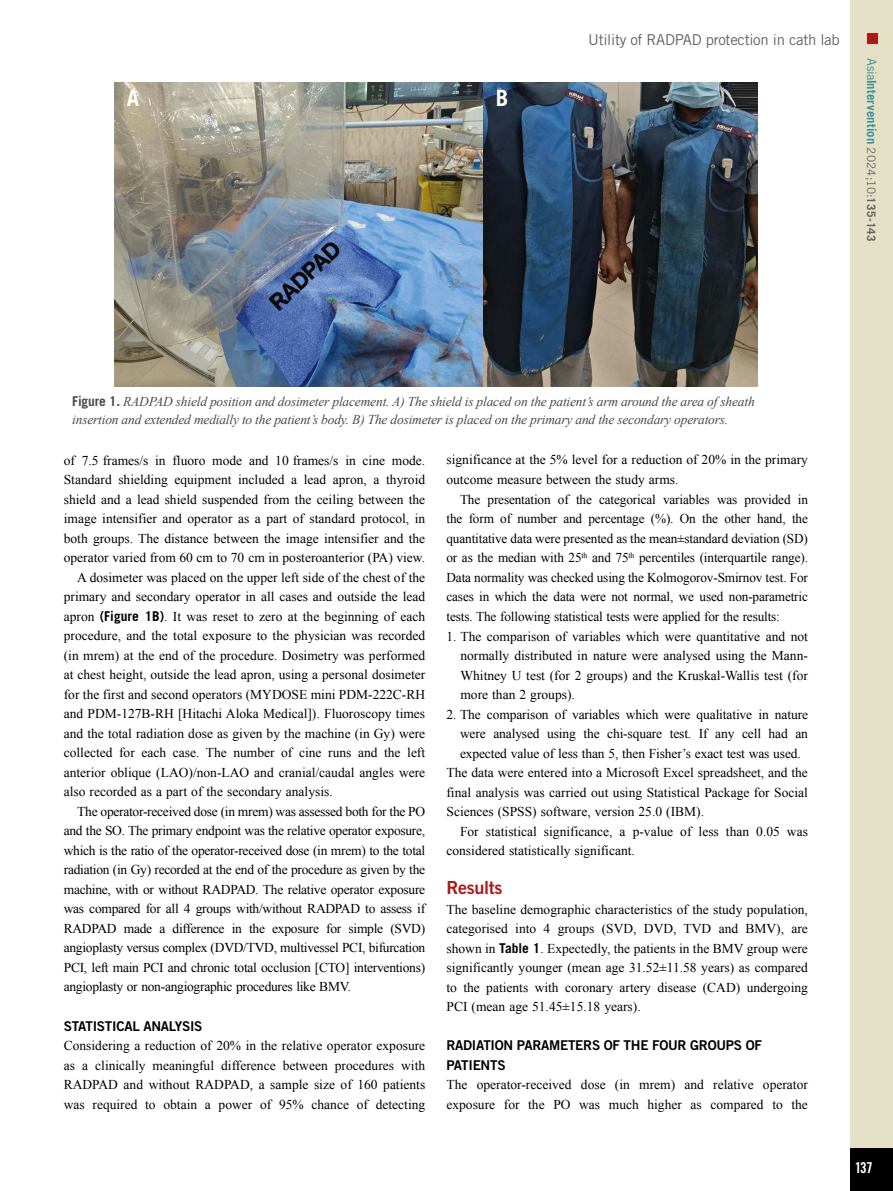
<style>
.page{position:relative;width:893px;height:1191px;background:#fff}
.page>*{position:absolute;margin:0;border:0;box-sizing:border-box;transform-origin:0 0}
.t1{font:700 22.5px "Trade Gothic LT Std";color:#fff}
.t2{font:18px "Trade Gothic LT Std Bd 2";letter-spacing:-.02em;color:#a91b18}
.t3{font:15px "Trade Gothic LT Std";letter-spacing:-.02em;color:#646363}
.t4{font:15px "Trade Gothic LT Std Bd Cn 20";color:#fff}
.t5{font:13.5px/19.5px "Times New Roman";color:#000;text-align:justify}
.t6{font:13.5px "Times New Roman";letter-spacing:-.02em;color:#000}
.t7{font:italic 13.5px/18px "Times New Roman";letter-spacing:-.015em;color:#4a4a49}
.t8{font:13.5px/19.5px "Trade Gothic LT Std Bd 2";letter-spacing:-.02em;color:#000}
.t9{font:700 12.75px "Trade Gothic LT Std";letter-spacing:.005em;color:#418f9b}
.s1{font-weight:400}
.s2{font-weight:400;font-size:11.7px;color:#646363}
.s3{font-size:11.7px;color:#646363}
.s4{font-family:"Trade Gothic LT Std";font-weight:700;font-style:normal}
.s5{font-family:"Trade Gothic LT Std";font-weight:700}
</style>
<div class="page">
<div style="left:850px;top:0;width:43px;height:1191px;background:#e4e0c5"></div>
<div style="left:850px;top:1148px;width:43px;height:43px;background:#000"></div>
<div style="left:867px;top:34px;width:11px;height:10px;background:#a91b18"></div>
<img style="left:115px;top:83px;width:369px;height:303px">
<img style="left:484px;top:83px;width:273px;height:303px">
<h1 class="t1" style="left:127px;top:84px;width:14px">A</h1>
<h1 class="t1" style="left:496px;top:84px;width:14px">B</h1>
<p class="t3" style="left:588px;top:30px;width:253px">Utility of RADPAD protection in cath lab</p>
<p class="t9" style="left:879px;top:58px;width:185px;rotate:90deg"><span class="s1">Asia</span>Intervention <span class="s2">2024;10:</span><span class="s3">135-143</span></p>
<p class="t7" style="left:72px;top:392px;width:684px"><span class="s4">Figure 1.</span> RADPAD shield position and dosimeter placement. A) The shield is placed on the patient’s arm around the area of sheath insertion and extended medially to the patient’s body. B) The dosimeter is placed on the primary and the secondary operators.</p>
<p class="t5" style="left:64px;top:450px;width:363px">of 7.5 frames/s in fluoro mode and 10 frames/s in cine mode.</p>
<p class="t5" style="left:64px;top:470px;width:363px">Standard shielding equipment included a lead apron, a thyroid</p>
<p class="t5" style="left:64px;top:489px;width:363px">shield and a lead shield suspended from the ceiling between the</p>
<p class="t5" style="left:64px;top:509px;width:363px">image intensifier and operator as a part of standard protocol, in</p>
<p class="t5" style="left:64px;top:528px;width:363px">both groups. The distance between the image intensifier and the</p>
<p class="t5" style="left:64px;top:548px;width:363px">operator varied from 60 cm to 70 cm in posteroanterior (PA) view.</p>
<p class="t5" style="left:77px;top:567px;width:349px">A dosimeter was placed on the upper left side of the chest of the</p>
<p class="t5" style="left:64px;top:587px;width:363px">primary and secondary operator in all cases and outside the lead</p>
<p class="t5" style="left:64px;top:606px;width:363px">apron <span class="s5">(Figure 1B)</span>. It was reset to zero at the beginning of each</p>
<p class="t5" style="left:64px;top:626px;width:363px">procedure, and the total exposure to the physician was recorded</p>
<p class="t5" style="left:64px;top:645px;width:363px">(in mrem) at the end of the procedure. Dosimetry was performed</p>
<p class="t5" style="left:64px;top:665px;width:363px">at chest height, outside the lead apron, using a personal dosimeter</p>
<p class="t5" style="left:64px;top:684px;width:363px">for the first and second operators (MYDOSE mini PDM-222C-RH</p>
<p class="t5" style="left:64px;top:704px;width:363px">and PDM-127B-RH [Hitachi Aloka Medical]). Fluoroscopy times</p>
<p class="t5" style="left:64px;top:723px;width:363px">and the total radiation dose as given by the machine (in Gy) were</p>
<p class="t5" style="left:64px;top:743px;width:363px">collected for each case. The number of cine runs and the left</p>
<p class="t5" style="left:64px;top:762px;width:363px">anterior oblique (LAO)/non-LAO and cranial/caudal angles were</p>
<p class="t5" style="left:64px;top:782px;width:270px">also recorded as a part of the secondary analysis.</p>
<p class="t6" style="left:77px;top:802px;width:349px">The operator-received dose (in mrem) was assessed both for the PO</p>
<p class="t6" style="left:64px;top:822px;width:363px">and the SO. The primary endpoint was the relative operator exposure,</p>
<p class="t6" style="left:64px;top:841px;width:363px">which is the ratio of the operator-received dose (in mrem) to the total</p>
<p class="t6" style="left:64px;top:861px;width:363px">radiation (in Gy) recorded at the end of the procedure as given by the</p>
<p class="t6" style="left:64px;top:880px;width:363px">machine, with or without RADPAD. The relative operator exposure</p>
<p class="t6" style="left:64px;top:900px;width:363px">was compared for all 4 groups with/without RADPAD to assess if</p>
<p class="t6" style="left:64px;top:919px;width:363px">RADPAD made a difference in the exposure for simple (SVD)</p>
<p class="t6" style="left:64px;top:939px;width:363px">angioplasty versus complex (DVD/TVD, multivessel PCI, bifurcation</p>
<p class="t6" style="left:64px;top:958px;width:363px">PCI, left main PCI and chronic total occlusion [CTO] interventions)</p>
<p class="t6" style="left:64px;top:978px;width:289px">angioplasty or non-angiographic procedures like BMV.</p>
<p class="t8" style="left:64px;top:1015px;width:140px">STATISTICAL ANALYSIS</p>
<p class="t5" style="left:64px;top:1035px;width:363px">Considering a reduction of 20% in the relative operator exposure as a clinically meaningful difference between procedures with RADPAD and without RADPAD, a sample size of 160 patients was required to obtain a power of 95% chance of detecting</p>
<p class="t5" style="left:446px;top:450px;width:363px">significance at the 5% level for a reduction of 20% in the primary outcome measure between the study arms.</p>
<p class="t5" style="left:446px;top:489px;width:363px;text-indent:13px">The presentation of the categorical variables was provided in the form of number and percentage (%). On the other hand, the quantitative data were presented as the mean±standard deviation (SD) or as the median with 25<sup>th</sup> and 75<sup>th</sup> percentiles (interquartile range).<br>Data normality was checked using the Kolmogorov-Smirnov test. For cases in which the data were not normal, we used non-parametric tests. The following statistical tests were applied for the results:</p>
<p class="t5" style="left:460px;top:626px;width:349px;text-indent:-14px">1. The comparison of variables which were quantitative and not normally distributed in nature were analysed using the Mann-Whitney U test (for 2 groups) and the Kruskal-Wallis test (for more than 2 groups).</p>
<p class="t5" style="left:446px;top:704px;width:363px">2. The comparison of variables which were qualitative in nature</p>
<p class="t5" style="left:460px;top:723px;width:349px">were analysed using the chi-square test. If any cell had an</p>
<p class="t5" style="left:460px;top:743px;width:342px">expected value of less than 5, then Fisher’s exact test was used.</p>
<p class="t5" style="left:446px;top:762px;width:363px">The data were entered into a Microsoft Excel spreadsheet, and the</p>
<p class="t5" style="left:446px;top:782px;width:363px">final analysis was carried out using Statistical Package for Social</p>
<p class="t5" style="left:446px;top:801px;width:259px">Sciences (SPSS) software, version 25.0 (IBM).</p>
<p class="t5" style="left:460px;top:821px;width:349px">For statistical significance, a p-value of less than 0.05 was</p>
<p class="t5" style="left:446px;top:840px;width:190px">considered statistically significant.</p>
<h2 class="t2" style="left:446px;top:876px;width:57px">Results</h2>
<p class="t5" style="left:446px;top:899px;width:363px">The baseline demographic characteristics of the study population, categorised into 4 groups (SVD, DVD, TVD and BMV), are shown in <span class="s5">Table 1</span>. Expectedly, the patients in the BMV group were significantly younger (mean age 31.52±11.58 years) as compared to the patients with coronary artery disease (CAD) undergoing PCI (mean age 51.45±15.18 years).</p>
<p class="t8" style="left:446px;top:1035px;width:317px">RADIATION PARAMETERS OF THE FOUR GROUPS OF<br>PATIENTS</p>
<p class="t5" style="left:446px;top:1074px;width:363px">The operator-received dose (in mrem) and relative operator exposure for the PO was much higher as compared to the</p>
<p class="t4" style="left:855px;top:1158px;width:20px">137</p>
</div>
